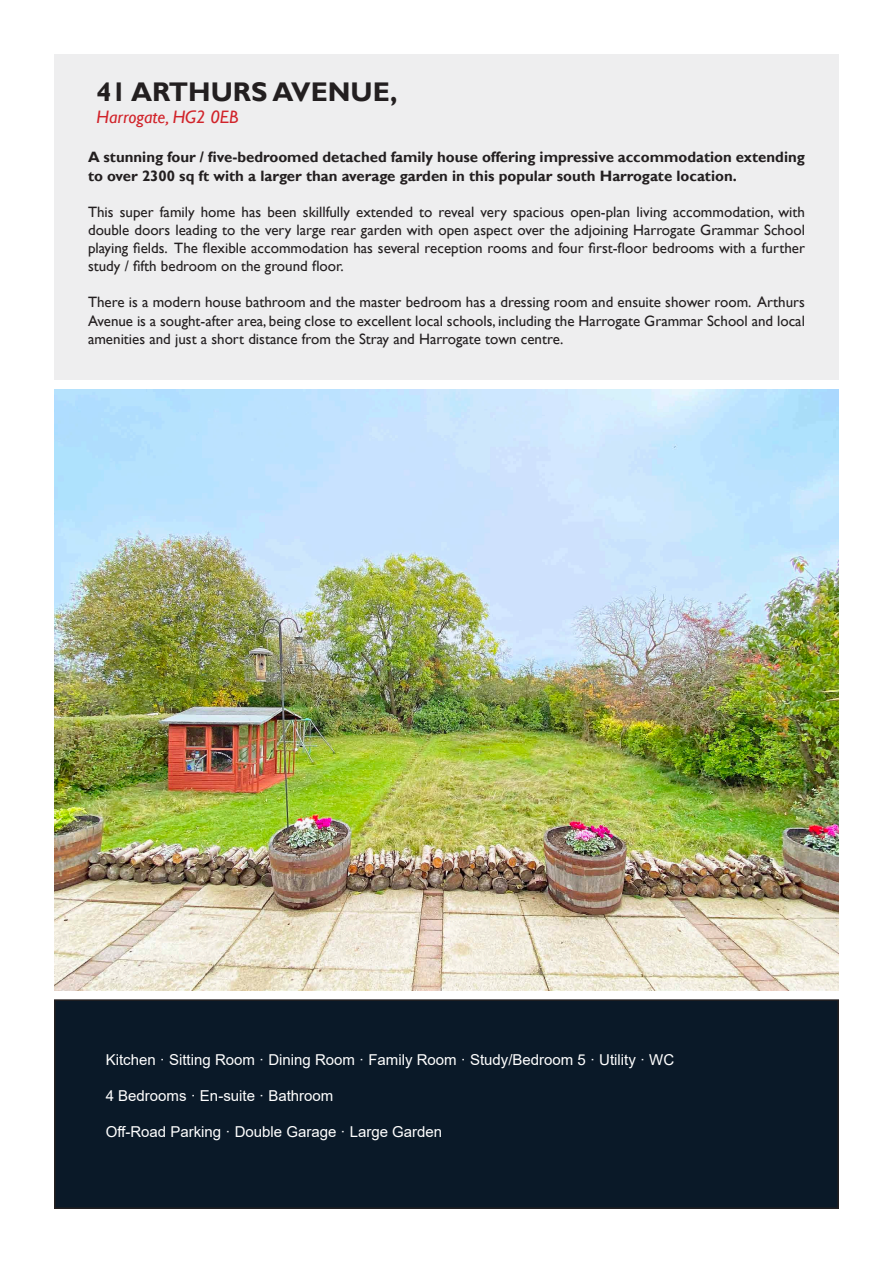
<style>
.page{position:relative;width:893px;height:1263px;background:#fff}
.page>*{position:absolute;margin:0;border:0;box-sizing:border-box;transform-origin:0 0}
.t1{font:700 27px "Gill Sans";color:#231f20}
.t2{font:italic 18px "Gill Sans";color:#d1232a}
.t3{font:15px/18.1px "Gill Sans";color:#231f20;text-align:justify}
.t4{font:700 15px/18.1px "Gill Sans";color:#231f20}
.t5{font:15px "Arial";color:#fff}
</style>
<div class="page">
<div style="left:55px;top:1000px;width:783px;height:208px;background:#0a1928"></div>
<div style="left:54px;top:999px;width:785px;height:210px;border:2px solid #231f20"></div>
<div style="left:54px;top:54px;width:785px;height:326px;background:#eeeeef"></div>
<img style="left:54px;top:390px;width:785px;height:601px">
<p class="t1" style="left:97px;top:75px;width:302px">41 ARTHURS AVENUE,</p>
<p class="t2" style="left:97px;top:106px;width:143px">Harrogate, HG2 0EB</p>
<p class="t4" style="left:88px;top:149px;width:718px">A stunning four / five-bedroomed detached family house offering impressive accommodation extending to over 2300 sq ft with a larger than average garden in this popular south Harrogate location.</p>
<p class="t3" style="left:88px;top:203px;width:718px">This super family home has been skillfully extended to reveal very spacious open-plan living accommodation, with double doors leading to the very large rear garden with open aspect over the adjoining Harrogate Grammar School playing fields. The flexible accommodation has several reception rooms and four first-floor bedrooms with a further study / fifth bedroom on the ground floor.</p>
<p class="t3" style="left:88px;top:294px;width:718px">There is a modern house bathroom and the master bedroom has a dressing room and ensuite shower room. Arthurs Avenue is a sought-after area, being close to excellent local schools, including the Harrogate Grammar School and local amenities and just a short distance from the Stray and Harrogate town centre.</p>
<p class="t5" style="left:106px;top:1049px;width:570px">Kitchen · Sitting Room · Dining Room · Family Room · Study/Bedroom 5 · Utility · WC</p>
<p class="t5" style="left:106px;top:1085px;width:229px">4 Bedrooms · En-suite · Bathroom</p>
<p class="t5" style="left:106px;top:1121px;width:338px">Off-Road Parking · Double Garage · Large Garden</p>
</div>
